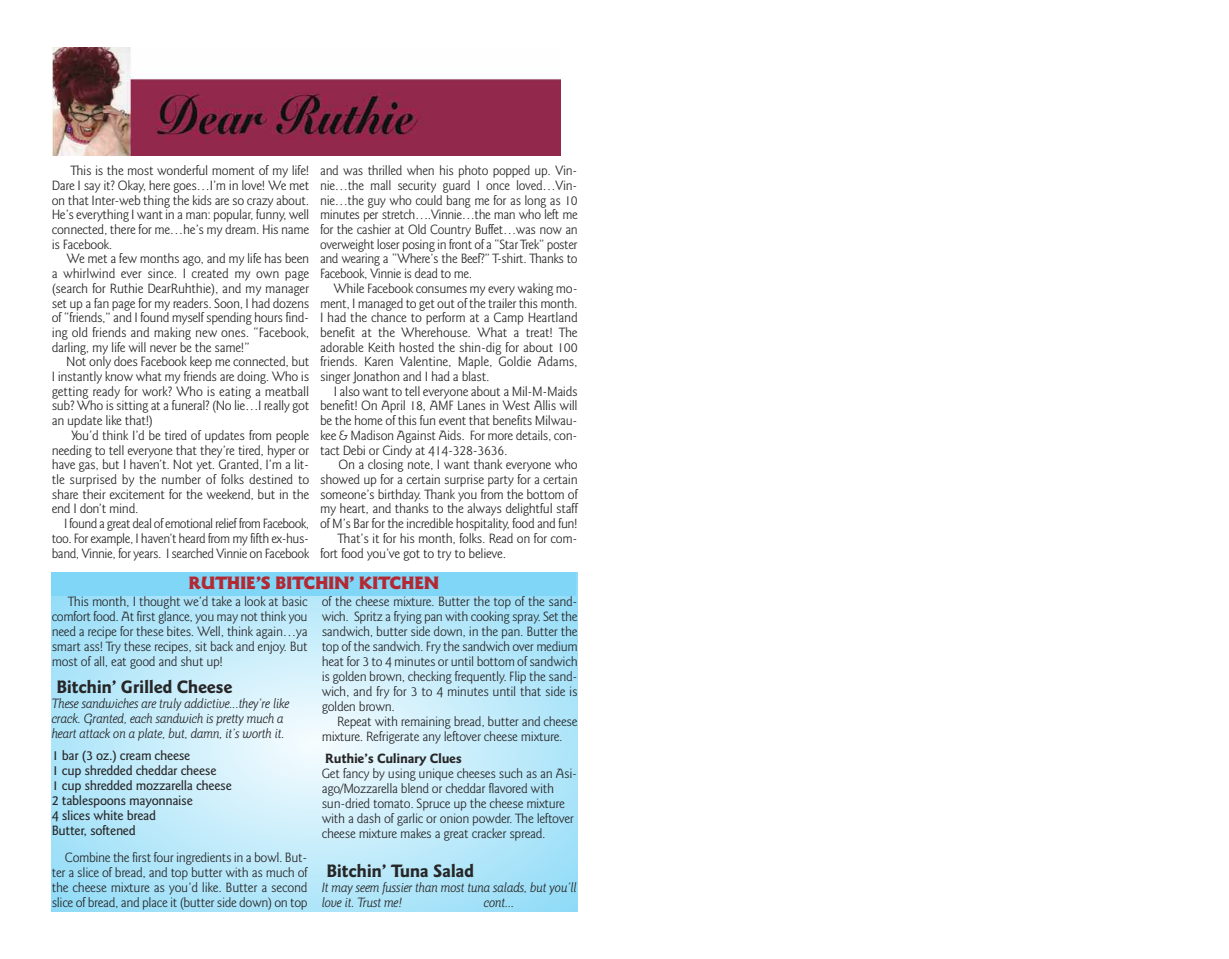
<style>
.page{position:relative;width:1229px;height:959px;background:#fff}
.page>*{position:absolute;margin:0;border:0;box-sizing:border-box;transform-origin:0 0}
.t1{font:700 18px "Goudy Sans IT Cby BT";letter-spacing:-.025em;color:#272627}
.t2{font:900 18px "Goudy Sans IT Cby BT";letter-spacing:-.025em;color:#b32933}
.t3{font:300 13.5px/14.7px "Goudy Sans IT Cby BT";letter-spacing:-.025em;color:#272627;text-align:justify}
.t4{font:italic 300 13.5px/15px "Goudy Sans IT Cby BT";letter-spacing:-.025em;color:#272627}
.t5{font:500 13.5px/15px "Goudy Sans IT Cby BT";letter-spacing:-.025em;color:#272627}
.t6{font:700 13.5px "Goudy Sans IT Cby BT";letter-spacing:-.025em;color:#272627}
</style>
<div class="page">
<img style="left:52px;top:48px;width:508px;height:108px">
<svg style="left:52px;top:572px;width:526px;height:339px;background:#bfeafa"></svg>
<div style="left:52px;top:572px;width:524px;height:24px;background:#80d6f6"></div>
<p class="t3" style="left:52px;top:164px;width:259px;text-indent:19px">This is the most wonderful moment of my life!<br>Dare I say it? Okay, here goes…I’m in love! We met on that Inter-web thing the kids are so crazy about.<br>He’s everything I want in a man: popular, funny, well connected, there for me…he’s my dream. His name is Facebook.</p>
<p class="t3" style="left:52px;top:252px;width:259px;text-indent:15px">We met a few months ago, and my life has been a whirlwind ever since. I created my own page (search for Ruthie DearRuhthie), and my manager set up a fan page for my readers. Soon, I had dozens of “friends,” and I found myself spending hours find&shy;ing old friends and making new ones. “Facebook, darling, my life will never be the same!”</p>
<p class="t3" style="left:52px;top:355px;width:259px;text-indent:14px">Not only does Facebook keep me connected, but I instantly know what my friends are doing. Who is getting ready for work? Who is eating a meatball sub? Who is sitting at a funeral? (No lie…I really got an update like that!)</p>
<p class="t3" style="left:52px;top:429px;width:259px;text-indent:20px">You’d think I’d be tired of updates from people needing to tell everyone that they’re tired, hyper or have gas, but I haven’t. Not yet. Granted, I’m a lit&shy;tle surprised by the number of folks destined to share their excitement for the weekend, but in the end I don’t mind.</p>
<p class="t3" style="left:52px;top:517px;width:259px;text-indent:12px">I found a great deal of emotional relief from Facebook, too. For example, I haven’t heard from my fifth ex-hus&shy;band, Vinnie, for years. I searched Vinnie on Facebook</p>
<p class="t3" style="left:320px;top:164px;width:259px">and was thrilled when his photo popped up. Vin&shy;nie…the mall security guard I once loved…Vin&shy;nie…the guy who could bang me for as long as 10 minutes per stretch….Vinnie…the man who left me for the cashier at Old Country Buffet…was now an overweight loser posing in front of a “Star Trek” poster and wearing a “Where’s the Beef?” T-shirt. Thanks to Facebook, Vinnie is dead to me.</p>
<p class="t3" style="left:320px;top:282px;width:259px;text-indent:13px">While Facebook consumes my every waking mo&shy;ment, I managed to get out of the trailer this month.<br>I had the chance to perform at a Camp Heartland benefit at the Wherehouse. What a treat! The adorable Keith hosted the shin-dig for about 100 friends. Karen Valentine, Maple, Goldie Adams, singer Jonathon and I had a blast.</p>
<p class="t3" style="left:320px;top:385px;width:259px;text-indent:14px">I also want to tell everyone about a Mil-M-Maids benefit! On April 18, AMF Lanes in West Allis will be the home of this fun event that benefits Milwau&shy;kee &amp; Madison Against Aids. For more details, con&shy;tact Debi or Cindy at 414-328-3636.</p>
<p class="t3" style="left:339px;top:458px;width:240px">On a closing note, I want thank everyone who</p>
<p class="t3" style="left:320px;top:473px;width:259px">showed up for a certain surprise party for a certain</p>
<p class="t3" style="left:320px;top:487px;width:259px">someone’s birthday. Thank you from the bottom of</p>
<p class="t3" style="left:320px;top:502px;width:259px">my heart, and thanks to the always delightful staff</p>
<p class="t3" style="left:320px;top:517px;width:259px">of M’s Bar for the incredible hospitality, food and fun!</p>
<p class="t3" style="left:338px;top:532px;width:241px">That’s it for his month, folks. Read on for com-</p>
<p class="t3" style="left:320px;top:546px;width:187px">fort food you’ve got to try to believe.</p>
<h1 class="t2" style="left:188px;top:576px;width:252px">RUTHIE’S BITCHIN’ KITCHEN</h1>
<p class="t3" style="left:52px;top:594px;width:257px;text-indent:17px">This month, I thought we’d take a look at basic comfort food. At first glance, you may not think you need a recipe for these bites. Well, think again…ya smart ass! Try these recipes, sit back and enjoy. But most of all, eat good and shut up!</p>
<h1 class="t1" style="left:56px;top:679px;width:178px">Bitchin’ Grilled Cheese</h1>
<p class="t4" style="left:52px;top:696px;width:239px">These sandwiches are truly addictive...they’re like crack. Granted, each sandwich is pretty much a heart attack on a plate, but, damn, it’s worth it.</p>
<p class="t5" style="left:52px;top:749px;width:182px">1 bar (3 oz.) cream cheese<br>1 cup shredded cheddar cheese<br>1 cup shredded mozzarella cheese<br>2 tablespoons mayonnaise<br>4 slices white bread<br>Butter, softened</p>
<p class="t3" style="left:52px;top:851px;width:257px;text-indent:13px">Combine the first four ingredients in a bowl. But&shy;ter a slice of bread, and top butter with as much of the cheese mixture as you’d like. Butter a second slice of bread, and place it (butter side down) on top</p>
<p class="t3" style="left:322px;top:594px;width:257px">of the cheese mixture. Butter the top of the sand&shy;wich. Spritz a frying pan with cooking spray. Set the sandwich, butter side down, in the pan. Butter the top of the sandwich. Fry the sandwich over medium heat for 3 to 4 minutes or until bottom of sandwich is golden brown, checking frequently. Flip the sand&shy;wich, and fry for 3 to 4 minutes until that side is golden brown.</p>
<p class="t3" style="left:322px;top:714px;width:257px;text-indent:15px">Repeat with remaining bread, butter and cheese mixture. Refrigerate any leftover cheese mixture.</p>
<p class="t6" style="left:325px;top:753px;width:138px">Ruthie’s Culinary Clues</p>
<p class="t3" style="left:322px;top:767px;width:257px;text-align:left">Get fancy by using unique cheeses such as an Asi&shy;ago/Mozzarella blend or cheddar flavored with sun-dried tomato. Spruce up the cheese mixture with a dash of garlic or onion powder. The leftover cheese mixture makes a great cracker spread.</p>
<h1 class="t1" style="left:326px;top:864px;width:149px">Bitchin’ Tuna Salad</h1>
<p class="t4" style="left:322px;top:881px;width:257px">It may seem fussier than most tuna salads, but you’ll love it. Trust me!</p>
<p class="t4" style="left:484px;top:896px;width:32px">cont...</p>
</div>
